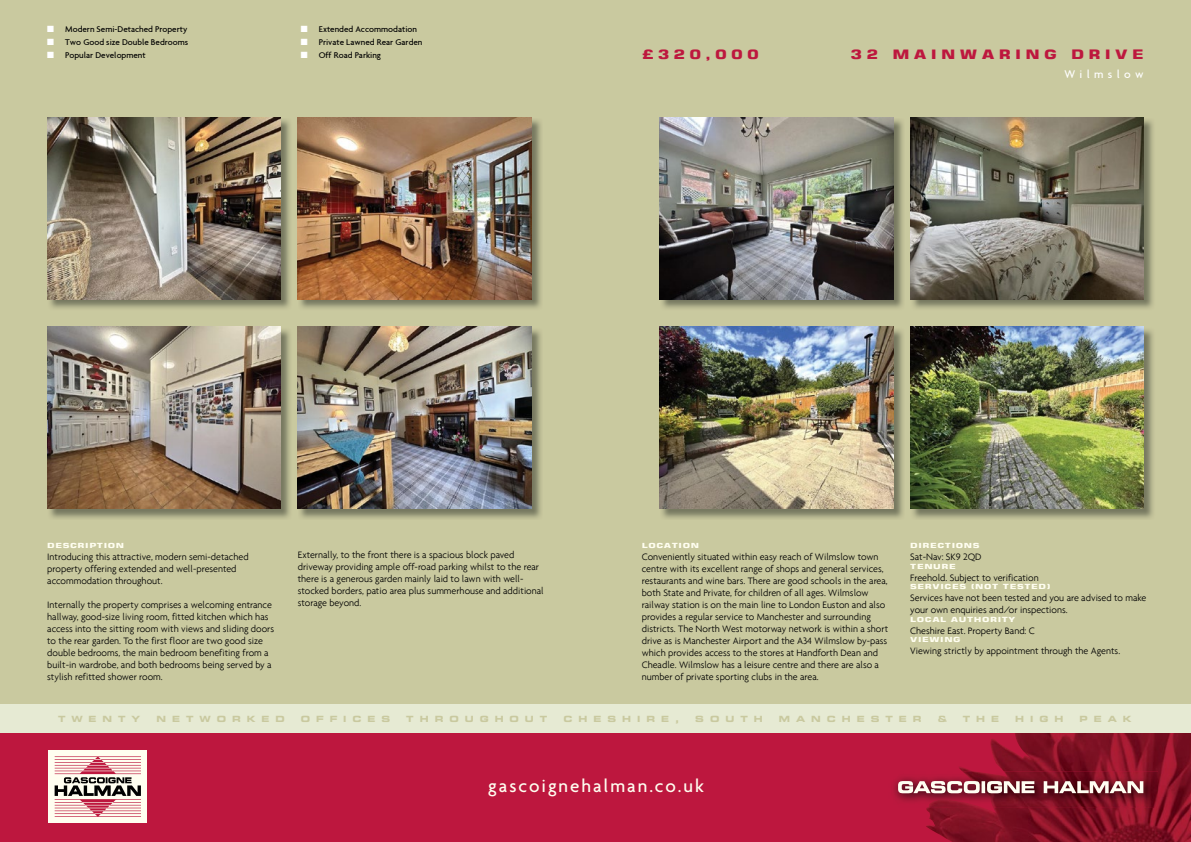
<style>
.page{position:relative;width:1191px;height:842px;background:#fff}
.page>*{position:absolute;margin:0;border:0;box-sizing:border-box;transform-origin:0 0}
.t1{font:500 19px "Agenda";letter-spacing:.1em;color:#fffef0}
.t2{font:700 13px "Square 721 BT";letter-spacing:.255em;color:#bd173e;scale:1.3 1}
.t3{font:500 12px "Agenda";letter-spacing:.36em;color:#fff}
.t4{font:300 10px/12px "Agenda";color:#000}
.t5{font:500 9px "Agenda";color:#000}
.t6{font:700 expanded 8.5px "Square 721 BT";letter-spacing:.705em;color:#c9c99f}
.t7{font:700 7px "Square 721 BT";letter-spacing:.06em;color:#fffef0;scale:1.4 1}
.s1{color:#fff}
</style>
<div class="page">
<div style="left:0;top:723px;width:1191px;height:119px;background:#bd173e"></div>
<img style="left:926px;top:733px;width:254px;height:93px">
<img style="left:894px;top:777px;width:32px;height:25px">
<img style="left:926px;top:771px;width:232px;height:37px">
<svg style="left:898px;top:781px;width:81px;height:12px"></svg>
<svg style="left:981px;top:781px;width:4px;height:12px"></svg>
<svg style="left:987px;top:781px;width:47px;height:12px"></svg>
<svg style="left:1043px;top:781px;width:100px;height:12px"></svg>
<div style="left:0;top:0;width:1191px;height:706px;background:#c9c99f"></div>
<div style="left:0;top:705px;width:1191px;height:28px;background:#e6ead3"></div>
<div style="left:49px;top:750px;width:98px;height:73px;background:#fffef0"></div>
<svg style="left:55px;top:756px;width:86px;height:61px"></svg>
<img style="left:48px;top:119px;width:242px;height:190px">
<img style="left:47px;top:118px;width:234px;height:181px">
<img style="left:298px;top:118px;width:243px;height:191px">
<img style="left:298px;top:118px;width:233px;height:181px">
<img style="left:48px;top:329px;width:242px;height:190px">
<img style="left:47px;top:327px;width:234px;height:181px">
<img style="left:298px;top:328px;width:243px;height:191px">
<img style="left:298px;top:327px;width:233px;height:181px">
<img style="left:911px;top:118px;width:242px;height:191px">
<img style="left:910px;top:118px;width:233px;height:181px">
<img style="left:660px;top:118px;width:243px;height:191px">
<img style="left:660px;top:118px;width:233px;height:181px">
<img style="left:911px;top:328px;width:242px;height:191px">
<img style="left:910px;top:327px;width:233px;height:181px">
<img style="left:660px;top:328px;width:243px;height:191px">
<img style="left:660px;top:327px;width:233px;height:181px">
<p class="t5" style="left:47px;top:24px;width:142px"><span class="s1">■</span> Modern Semi-Detached Property</p>
<p class="t5" style="left:47px;top:37px;width:142px"><span class="s1">■</span> Two Good size Double Bedrooms</p>
<p class="t5" style="left:47px;top:50px;width:100px"><span class="s1">■</span> Popular Development</p>
<p class="t5" style="left:301px;top:24px;width:118px"><span class="s1">■</span> Extended Accommodation</p>
<p class="t5" style="left:301px;top:37px;width:123px"><span class="s1">■</span> Private Lawned Rear Garden</p>
<p class="t5" style="left:301px;top:50px;width:82px"><span class="s1">■</span> Off Road Parking</p>
<h2 class="t2" style="left:642px;top:47px;width:91px">£320,000</h2>
<h2 class="t2" style="left:850px;top:47px;width:227px">32 MAINWARING DRIVE</h2>
<p class="t3" style="left:1064px;top:67px;width:81px">Wilmslow</p>
<p class="t7" style="left:47px;top:542px;width:56px">DESCRIPTION</p>
<p class="t4" style="left:47px;top:551px;width:203px">Introducing this attractive, modern semi-detached property offering extended and well-presented accommodation throughout.</p>
<p class="t4" style="left:47px;top:599px;width:228px">Internally the property comprises a welcoming entrance hallway, good-size living room, fitted kitchen which has access into the sitting room with views and sliding doors to the rear garden. To the first floor are two good size double bedrooms, the main bedroom benefiting from a built-in wardrobe, and both bedrooms being served by a stylish refitted shower room.</p>
<p class="t4" style="left:298px;top:549px;width:247px">Externally, to the front there is a spacious block paved driveway providing ample off-road parking whilst to the rear there is a generous garden mainly laid to lawn with well&shy;stocked borders, patio area plus summerhouse and additional storage beyond.</p>
<p class="t7" style="left:642px;top:542px;width:42px">LOCATION</p>
<p class="t4" style="left:642px;top:551px;width:248px">Conveniently situated within easy reach of Wilmslow town centre with its excellent range of shops and general services, restaurants and wine bars. There are good schools in the area, both State and Private, for children of all ages. Wilmslow railway station is on the main line to London Euston and also provides a regular service to Manchester and surrounding districts. The North West motorway network is within a short drive as is Manchester Airport and the A34 Wilmslow by-pass which provides access to the stores at Handforth Dean and Cheadle. Wilmslow has a leisure centre and there are also a number of private sporting clubs in the area.</p>
<p class="t7" style="left:910px;top:542px;width:51px">DIRECTIONS</p>
<p class="t4" style="left:910px;top:551px;width:73px">Sat-Nav: SK9 2QD</p>
<p class="t7" style="left:910px;top:562px;width:34px">TENURE</p>
<p class="t4" style="left:910px;top:571px;width:130px">Freehold. Subject to verification</p>
<p class="t7" style="left:910px;top:582px;width:102px">SERVICES (NOT TESTED)</p>
<p class="t4" style="left:910px;top:592px;width:238px">Services have not been tested and you are advised to make your own enquiries and/or inspections.</p>
<p class="t7" style="left:910px;top:615px;width:77px">LOCAL AUTHORITY</p>
<p class="t4" style="left:910px;top:624px;width:126px">Cheshire East. Property Band: C</p>
<p class="t7" style="left:910px;top:635px;width:37px">VIEWING</p>
<p class="t4" style="left:910px;top:645px;width:211px">Viewing strictly by appointment through the Agents.</p>
<p class="t6" style="left:58px;top:714px;width:84px">TWENTY</p>
<p class="t6" style="left:156px;top:714px;width:130px">NETWORKED</p>
<p class="t6" style="left:301px;top:714px;width:91px">OFFICES</p>
<p class="t6" style="left:406px;top:714px;width:143px">THROUGHOUT</p>
<p class="t6" style="left:563px;top:714px;width:117px">CHESHIRE,</p>
<p class="t6" style="left:695px;top:714px;width:69px">SOUTH</p>
<p class="t6" style="left:779px;top:714px;width:144px">MANCHESTER</p>
<p class="t6" style="left:937px;top:714px;width:10px">&amp;</p>
<p class="t6" style="left:962px;top:714px;width:38px">THE</p>
<p class="t6" style="left:1015px;top:714px;width:50px">HIGH</p>
<p class="t6" style="left:1079px;top:714px;width:54px">PEAK</p>
<h1 class="t1" style="left:488px;top:774px;width:217px">gascoignehalman.co.uk</h1>
</div>
